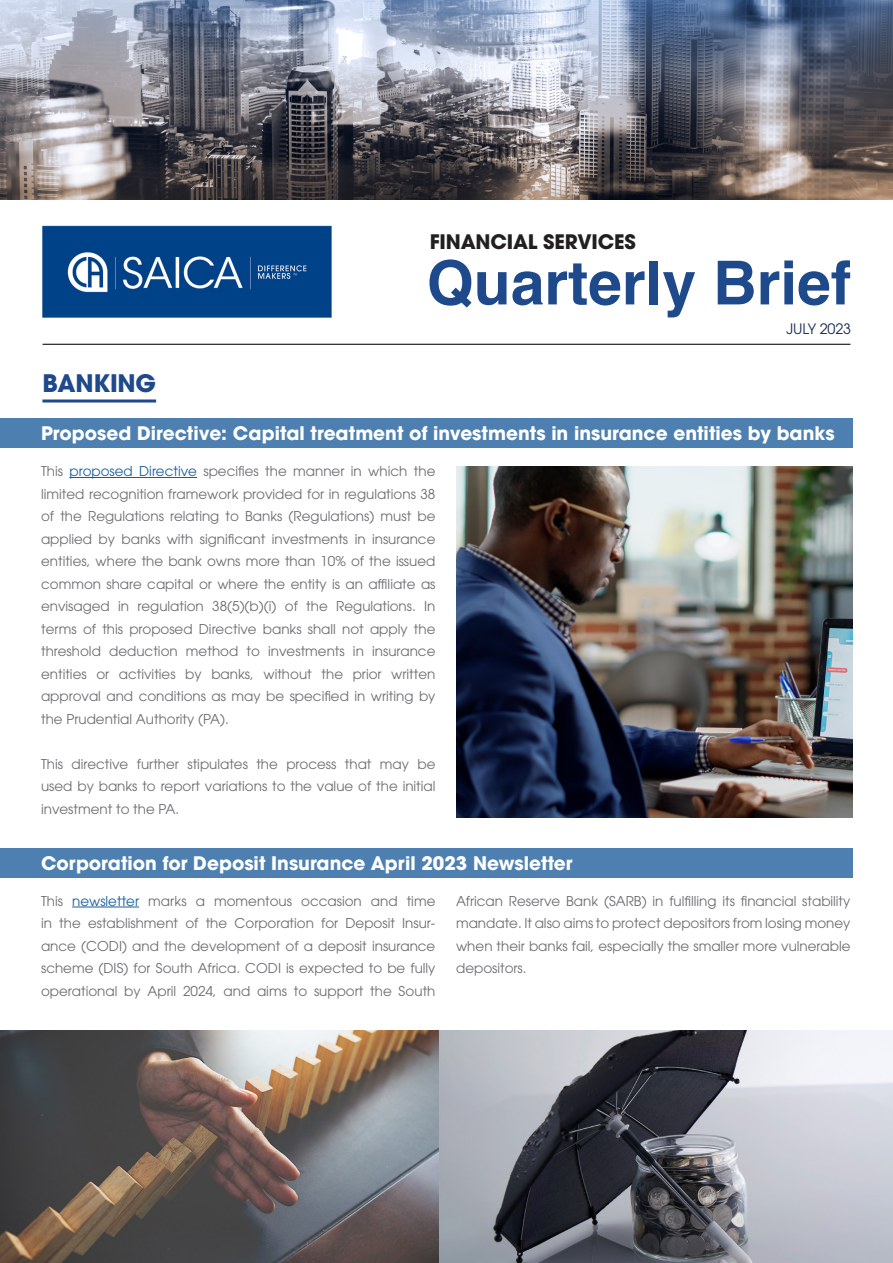
<style>
.page{position:relative;width:893px;height:1263px;background:#fff}
.page>*{position:absolute;margin:0;border:0;box-sizing:border-box;transform-origin:0 0}
.t1{font:700 60.6px "Helvetica";color:#1e498b}
.Body_Copy_-_Grey{font:700 24px "ITC Avant Garde Pro";letter-spacing:-.01em;color:#1e498b}
.Body_Copy_-_Grey-2{font:700 19.8px "ITC Avant Garde Pro";letter-spacing:-.01em;color:#231f20}
.t2{font:700 18.6px "ITC Avant Garde Pro";color:#fff}
.Body_Copy_-_Grey-3{font:14.25px "ITC Avant Garde Pro";letter-spacing:-.01em;color:#192952}
.t3{font:13.5px/22.5px "ITC Avant Garde Pro";color:#6c6d70;text-align:justify}
.s1{color:#175d9e}
</style>
<div class="page">
<img style="left:0;top:0;width:893px;height:200px">
<hr style="left:43px;top:344px;width:807px;height:1px;background:#231f20">
<hr style="left:42px;top:399px;width:114px;height:3px;background:#1e498b">
<hr style="left:69px;top:477px;width:128px;height:1px;background:#175d9e">
<div style="left:0;top:419px;width:852px;height:29px;background:#4d80b0"></div>
<img style="left:42px;top:225px;width:290px;height:93px">
<hr style="left:72px;top:907px;width:67px;height:1px;background:#175d9e">
<div style="left:0;top:848px;width:852px;height:30px;background:#4d80b0"></div>
<img style="left:456px;top:466px;width:396px;height:351px">
<img style="left:0;top:1030px;width:439px;height:233px">
<img style="left:439px;top:1030px;width:454px;height:233px">
<p class="Body_Copy_-_Grey-2" style="left:430px;top:229px;width:208px">FINANCIAL SERVICES</p>
<p class="t1" style="left:426px;top:234px;width:426px">Quarterly Brief</p>
<p class="Body_Copy_-_Grey" style="left:42px;top:367px;width:115px">BANKING</p>
<p class="Body_Copy_-_Grey-3" style="left:786px;top:320px;width:66px">JULY 2023</p>
<p class="t2" style="left:41px;top:421px;width:795px">Proposed Directive: Capital treatment of investments in insurance entities by banks</p>
<p class="t3" style="left:41px;top:460px;width:396px">This <span class="s1">proposed Directive</span> specifies the manner in which the limited recognition framework provided for in regulations 38 of the Regulations relating to Banks (Regulations) must be applied by banks with significant investments in insurance entities, where the bank owns more than 10% of the issued common share capital or where the entity is an affiliate as envisaged in regulation 38(5)(b)(i) of the Regulations. In terms of this proposed Directive banks shall not apply the threshold deduction method to investments in insurance entities or activities by banks, without the prior written approval and conditions as may be specified in writing by the Prudential Authority (PA).</p>
<p class="t3" style="left:41px;top:752px;width:396px">This directive further stipulates the process that may be used by banks to report variations to the value of the initial investment to the PA.</p>
<p class="t2" style="left:41px;top:850px;width:533px">Corporation for Deposit Insurance April 2023 Newsletter</p>
<p class="t3" style="left:41px;top:889px;width:396px">This <span class="s1">newsletter</span> marks a momentous occasion and time in the establishment of the Corporation for Deposit Insur&shy;ance (CODI) and the development of a deposit insurance scheme (DIS) for South Africa. CODI is expected to be fully operational by April 2024, and aims to support the South</p>
<p class="t3" style="left:456px;top:889px;width:396px">African Reserve Bank (SARB) in fulfilling its financial stability mandate. It also aims to protect depositors from losing money when their banks fail, especially the smaller more vulnerable depositors.</p>
</div>
